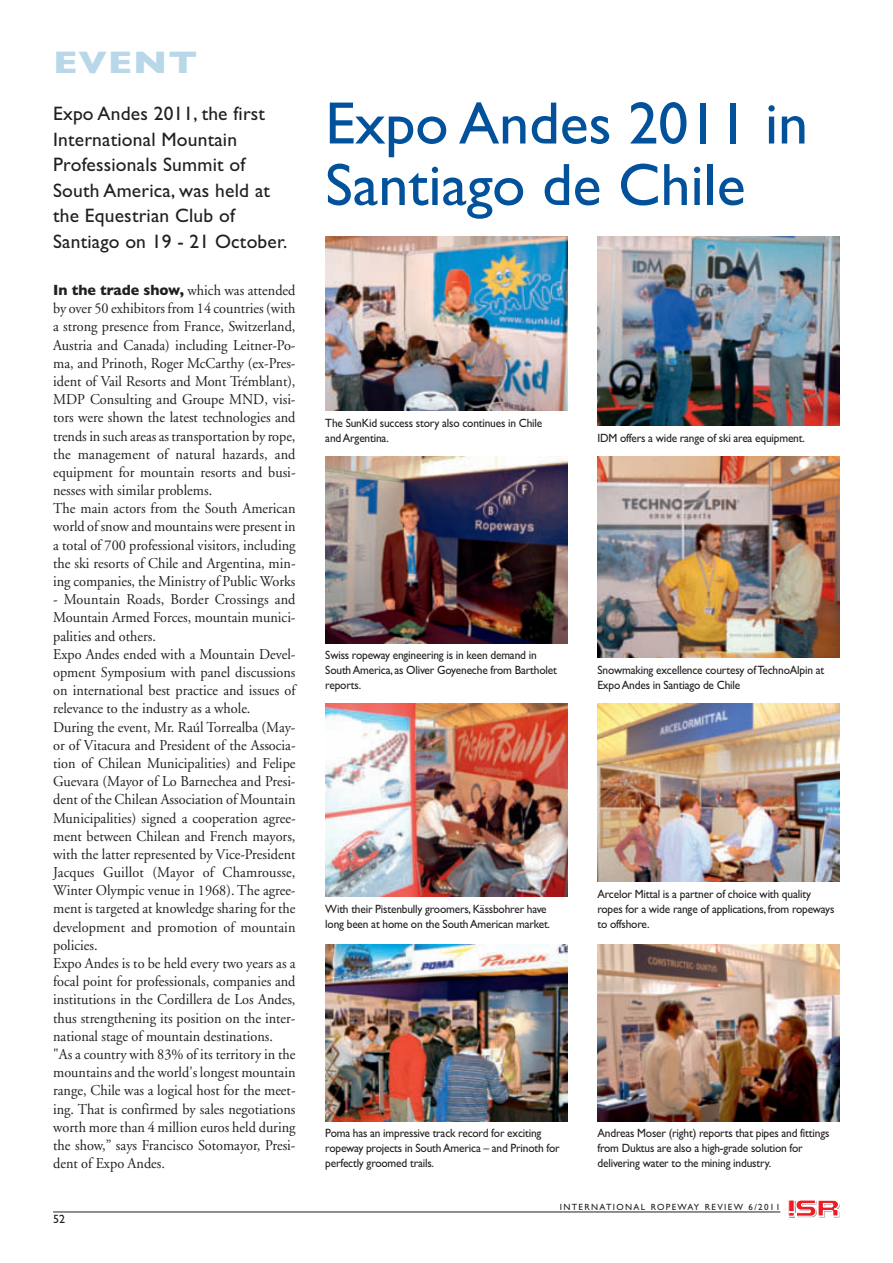
<style>
.page{position:relative;width:893px;height:1263px;background:#fff}
.page>*{position:absolute;margin:0;border:0;box-sizing:border-box;transform-origin:0 0}
.t1{font:60px/61.5px "Gill Sans";color:#01519b}
.t2{font:700 31.5px "Gill Sans";letter-spacing:.025em;color:#b8d8e9;scale:1.2 1}
.t3{font:19.5px/25.5px "Gill Sans";letter-spacing:.01em;color:#231f20}
.t4{font:15px/18.1px "Adobe Garamond";color:#231f20;scale:.95 1}
.t5{font:12px/15px "Gill Sans";letter-spacing:-.015em;color:#231f20;scale:.95 1}
.t6{font:12px "Gill Sans";letter-spacing:-.015em;color:#231f20}
.t7{font:9px "Gill Sans";letter-spacing:.15em;color:#231f20}
.s1{font-family:"Gill Sans";font-weight:700}
</style>
<div class="page">
<img style="left:325px;top:457px;width:243px;height:186px">
<img style="left:597px;top:236px;width:243px;height:190px">
<img style="left:597px;top:703px;width:243px;height:179px">
<img style="left:325px;top:236px;width:243px;height:175px">
<img style="left:325px;top:703px;width:243px;height:194px">
<img style="left:325px;top:944px;width:243px;height:177px">
<img style="left:597px;top:457px;width:243px;height:201px">
<img style="left:597px;top:944px;width:243px;height:177px">
<svg style="left:788px;top:1200px;width:52px;height:18px"></svg>
<hr style="left:53px;top:1211px;width:727px;height:1px;background:#231f20">
<p class="t2" style="left:53px;top:51px;width:122px">EVENT</p>
<p class="t3" style="left:53px;top:103px;width:236px">Expo Andes 2011, the first<br>International Mountain<br>Professionals Summit of<br>South America, was held at the Equestrian Club of<br>Santiago on 19 - 21 October.</p>
<p class="t4" style="left:53px;top:283px;width:257px"><span class="s1">In the trade show,</span> which was attended by over 50 exhibitors from 14 countries (with a strong presence from France, Switzerland, Austria and Canada) including Leitner-Po&shy;ma, and Prinoth, Roger McCarthy (ex-Pres&shy;ident of Vail Resorts and Mont Trémblant), MDP Consulting and Groupe MND, visi&shy;tors were shown the latest technologies and trends in such areas as transportation by rope, the management of natural hazards, and equipment for mountain resorts and busi&shy;nesses with similar problems.<br>The main actors from the South American world of snow and mountains were present in a total of 700 professional visitors, including the ski resorts of Chile and Argentina, min&shy;ing companies, the Ministry of Public Works</p>
<p class="t4" style="left:53px;top:592px;width:257px">- Mountain Roads, Border Crossings and Mountain Armed Forces, mountain munici&shy;palities and others.<br>Expo Andes ended with a Mountain Devel&shy;opment Symposium with panel discussions on international best practice and issues of relevance to the industry as a whole.<br>During the event, Mr. Raúl Torrealba (May&shy;or of Vitacura and President of the Associa&shy;tion of Chilean Municipalities) and Felipe Guevara (Mayor of Lo Barnechea and Presi&shy;dent of the Chilean Association of Mountain Municipalities) signed a cooperation agree&shy;ment between Chilean and French mayors, with the latter represented by Vice-President Jacques Guillot (Mayor of Chamrousse, Winter Olympic venue in 1968). The agree&shy;ment is targeted at knowledge sharing for the development and promotion of mountain policies.<br>Expo Andes is to be held every two years as a focal point for professionals, companies and institutions in the Cordillera de Los Andes, thus strengthening its position on the inter&shy;national stage of mountain destinations. "As a country with 83% of its territory in the mountains and the world's longest mountain range, Chile was a logical host for the meet&shy;ing. That is confirmed by sales negotiations worth more than 4 million euros held during the show,” says Francisco Sotomayor, Presi&shy;dent of Expo Andes.</p>
<p class="t6" style="left:53px;top:1214px;width:13px">52</p>
<p class="t1" style="left:325px;top:99px;width:484px">Expo Andes 2011 in<br>Santiago de Chile</p>
<p class="t5" style="left:325px;top:416px;width:230px">The SunKid success story also continues in Chile and Argentina.</p>
<p class="t5" style="left:597px;top:432px;width:220px">IDM offers a wide range of ski area equipment.</p>
<p class="t5" style="left:325px;top:649px;width:245px">Swiss ropeway engineering is in keen demand in<br>South America, as Oliver Goyeneche from Bartholet reports.</p>
<p class="t5" style="left:597px;top:664px;width:240px">Snowmaking excellence courtesy of TechnoAlpin at<br>Expo Andes in Santiago de Chile</p>
<p class="t5" style="left:325px;top:903px;width:238px">With their Pistenbully groomers, Kässbohrer have long been at home on the South American market.</p>
<p class="t5" style="left:597px;top:888px;width:251px">Arcelor Mittal is a partner of choice with quality ropes for a wide range of applications, from ropeways to offshore.</p>
<p class="t5" style="left:325px;top:1127px;width:248px">Poma has an impressive track record for exciting ropeway projects in South America – and Prinoth for perfectly groomed trails.</p>
<p class="t5" style="left:597px;top:1127px;width:246px">Andreas Moser (right) reports that pipes and fittings from Duktus are also a high-grade solution for delivering water to the mining industry.</p>
<p class="t7" style="left:560px;top:1203px;width:222px">INTERNATIONAL ROPEWAY REVIEW 6/2011</p>
</div>
